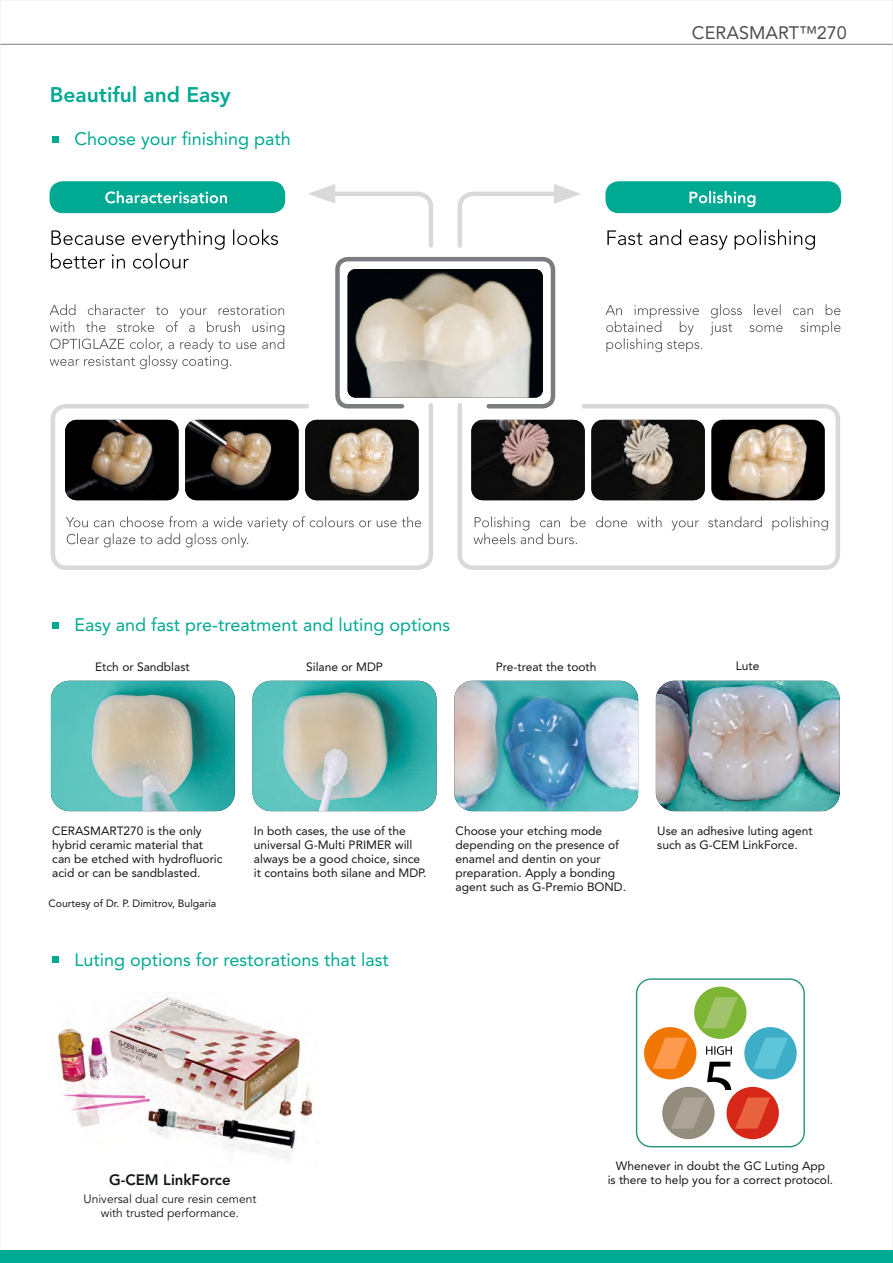
<style>
.page{position:relative;width:893px;height:1263px;background:#fff}
.page>*{position:absolute;margin:0;border:0;box-sizing:border-box;transform-origin:0 0}
.t1{font:800 21px "Avenir LT Std";color:#00a992}
.t2{font:18px "Avenir LT Std";color:#00a992}
.t3{font:18px "Avenir LT Std";color:#4e4e4d}
.t4{font:800 15px "Avenir LT Std";color:#151616}
.t5{font:12px/14.2px "Avenir LT Std";color:#151616}
.t6{font:12px/14.5px "Avenir";color:#151616;text-align:center}
.t7{font:10.5px "Avenir LT Std";color:#151616}
</style>
<div class="page">
<svg style="left:2px;top:43px;width:889px;height:94px"></svg>
<div style="left:0;top:1250px;width:893px;height:13px;background:#00a992"></div>
<div style="left:335px;top:257px;width:220px;height:151px;border:4px solid #7a7c7f;border-radius:10px"></div>
<svg style="left:50px;top:401px;width:385px;height:169px"></svg>
<svg style="left:455px;top:401px;width:385px;height:169px"></svg>
<svg style="left:457px;top:184px;width:124px;height:64px"></svg>
<svg style="left:308px;top:184px;width:125px;height:64px"></svg>
<svg style="left:51px;top:229px;width:227px;height:40px"></svg>
<svg style="left:607px;top:229px;width:208px;height:21px"></svg>
<svg style="left:66px;top:516px;width:355px;height:31px"></svg>
<div style="left:50px;top:181px;width:235px;height:32px;background:#00a992;border-radius:13px"></div>
<svg style="left:105px;top:191px;width:122px;height:12px"></svg>
<div style="left:605px;top:181px;width:236px;height:32px;background:#00a992;border-radius:13px"></div>
<svg style="left:689px;top:191px;width:66px;height:16px"></svg>
<svg style="left:473px;top:516px;width:355px;height:28px"></svg>
<svg style="left:50px;top:304px;width:234px;height:65px"></svg>
<svg style="left:606px;top:304px;width:234px;height:48px"></svg>
<img style="left:471px;top:420px;width:114px;height:80px;border-radius:11px">
<img style="left:591px;top:420px;width:114px;height:80px;border-radius:11px">
<img style="left:711px;top:420px;width:114px;height:80px;border-radius:11px">
<img style="left:65px;top:420px;width:114px;height:80px;border-radius:11px">
<img style="left:185px;top:420px;width:114px;height:80px;border-radius:11px">
<img style="left:305px;top:420px;width:114px;height:80px;border-radius:11px">
<img style="left:51px;top:681px;width:184px;height:130px;border-radius:19px">
<img style="left:253px;top:681px;width:183px;height:130px;border-radius:19px">
<img style="left:454px;top:681px;width:184px;height:130px;border-radius:19px">
<img style="left:656px;top:681px;width:184px;height:130px;border-radius:19px">
<img style="left:53px;top:997px;width:260px;height:164px">
<svg style="left:53px;top:136px;width:6px;height:6px"></svg>
<svg style="left:53px;top:622px;width:6px;height:6px"></svg>
<div style="left:53px;top:956px;width:6px;height:7px;background:#00a992"></div>
<img style="left:348px;top:269px;width:195px;height:129px">
<div style="left:636px;top:978px;width:169px;height:169px;border:1px solid #229578;border-radius:15px"></div>
<div style="left:694px;top:986px;width:52px;height:53px;background:#7db534;border-radius:50%"></div>
<div style="left:644px;top:1027px;width:52px;height:52px;background:#f17705;border-radius:50%"></div>
<div style="left:726px;top:1087px;width:53px;height:52px;background:#d72718;border-radius:50%"></div>
<div style="left:744px;top:1027px;width:53px;height:52px;background:#3dadc8;border-radius:50%"></div>
<div style="left:662px;top:1087px;width:53px;height:52px;background:#948d7e;border-radius:50%"></div>
<svg style="left:703px;top:997px;width:35px;height:31px"></svg>
<svg style="left:653px;top:1038px;width:135px;height:90px"></svg>
<h1 class="t1" style="left:50px;top:86px;width:182px">Beautiful and Easy</h1>
<h2 class="t2" style="left:75px;top:132px;width:218px">Choose your finishing path</h2>
<h2 class="t2" style="left:75px;top:617px;width:377px">Easy and fast pre-treatment and luting options</h2>
<h2 class="t3" style="left:692px;top:26px;width:156px">CERASMART™270</h2>
<p class="t5" style="left:95px;top:660px;width:96px">Etch or Sandblast</p>
<p class="t5" style="left:306px;top:660px;width:78px">Silane or MDP</p>
<p class="t5" style="left:496px;top:660px;width:102px">Pre-treat the tooth</p>
<p class="t5" style="left:736px;top:660px;width:25px">Lute</p>
<p class="t5" style="left:52px;top:824px;width:172px">CERASMART270 is the only hybrid ceramic material that can be etched with hydrofluoric acid or can be sandblasted.</p>
<p class="t5" style="left:254px;top:824px;width:174px">In both cases, the use of the universal G-Multi PRIMER will always be a good choice, since it contains both silane and MDP.</p>
<p class="t5" style="left:456px;top:824px;width:172px">Choose your etching mode depending on the presence of enamel and dentin on your preparation. Apply a bonding agent such as G-Premio BOND.</p>
<p class="t5" style="left:657px;top:824px;width:157px">Use an adhesive luting agent such as G-CEM LinkForce.</p>
<p class="t7" style="left:48px;top:899px;width:169px">Courtesy of Dr. P. Dimitrov, Bulgaria</p>
<h2 class="t2" style="left:75px;top:952px;width:316px">Luting options for restorations that last</h2>
<p class="t4" style="left:109px;top:1174px;width:123px">G-CEM LinkForce</p>
<p class="t6" style="left:83px;top:1193px;width:174px">Universal dual cure resin cement with trusted performance.</p>
<p class="t5" style="left:608px;top:1159px;width:227px;text-align:center">Whenever in doubt the GC Luting App<br>is there to help you for a correct protocol.</p>
</div>
